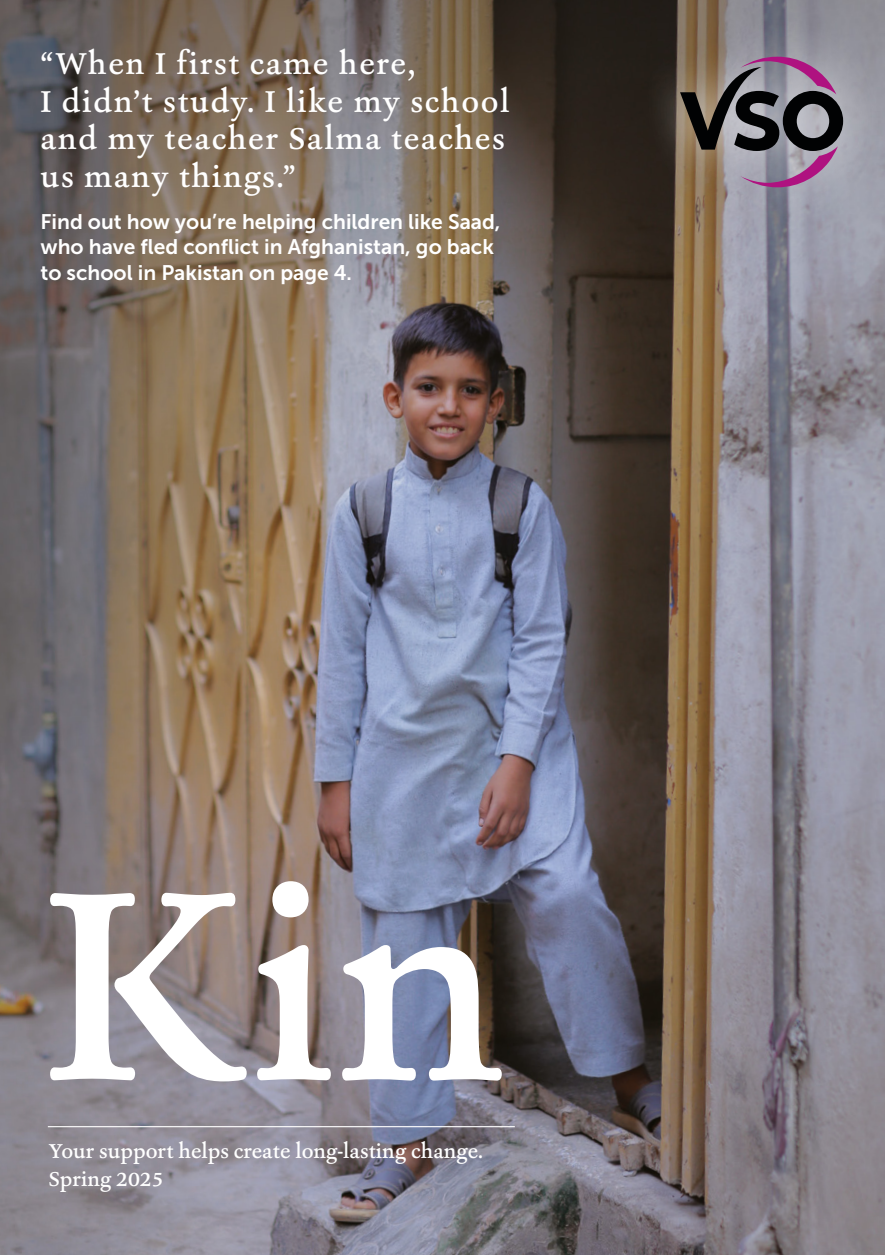
<style>
.page{position:relative;width:885px;height:1255px;background:#fff}
.page>*{position:absolute;margin:0;border:0;box-sizing:border-box;transform-origin:0 0}
.t1{font:500 282.3px "Ashbury";color:#fff}
.t2{font:500 31.5px/37.5px "Ashbury";letter-spacing:.05em;color:#fff}
.t3{font:21px/25.2px "Museo Sans 700";color:#fff}
.t4{font:500 21px "Ashbury";color:#fff}
</style>
<div class="page">
<img style="left:0;top:0;width:884px;height:1254px">
<div style="left:642px;top:15px;width:242px;height:214px;background:#fff;opacity:.78"></div>
<svg style="left:680px;top:57px;width:163px;height:130px;background:#7a6c72"></svg>
<hr style="left:48px;top:1126px;width:466px;height:1px;background:#fff">
<h2 class="t2" style="left:40px;top:45px;width:470px">“When I first came here,<br>I didn’t study. I like my school and my teacher Salma teaches us many things.”</h2>
<p class="t3" style="left:40px;top:209px;width:461px">Find out how you’re helping children like Saad, who have fled conflict in Afghanistan, go back to school in Pakistan on page 4.</p>
<h1 class="t1" style="left:44px;top:802px;width:464px">Kin</h1>
<p class="t4" style="left:49px;top:1137px;width:435px">Your support helps create long-lasting change.</p>
<p class="t4" style="left:49px;top:1165px;width:116px">Spring 2025</p>
</div>
